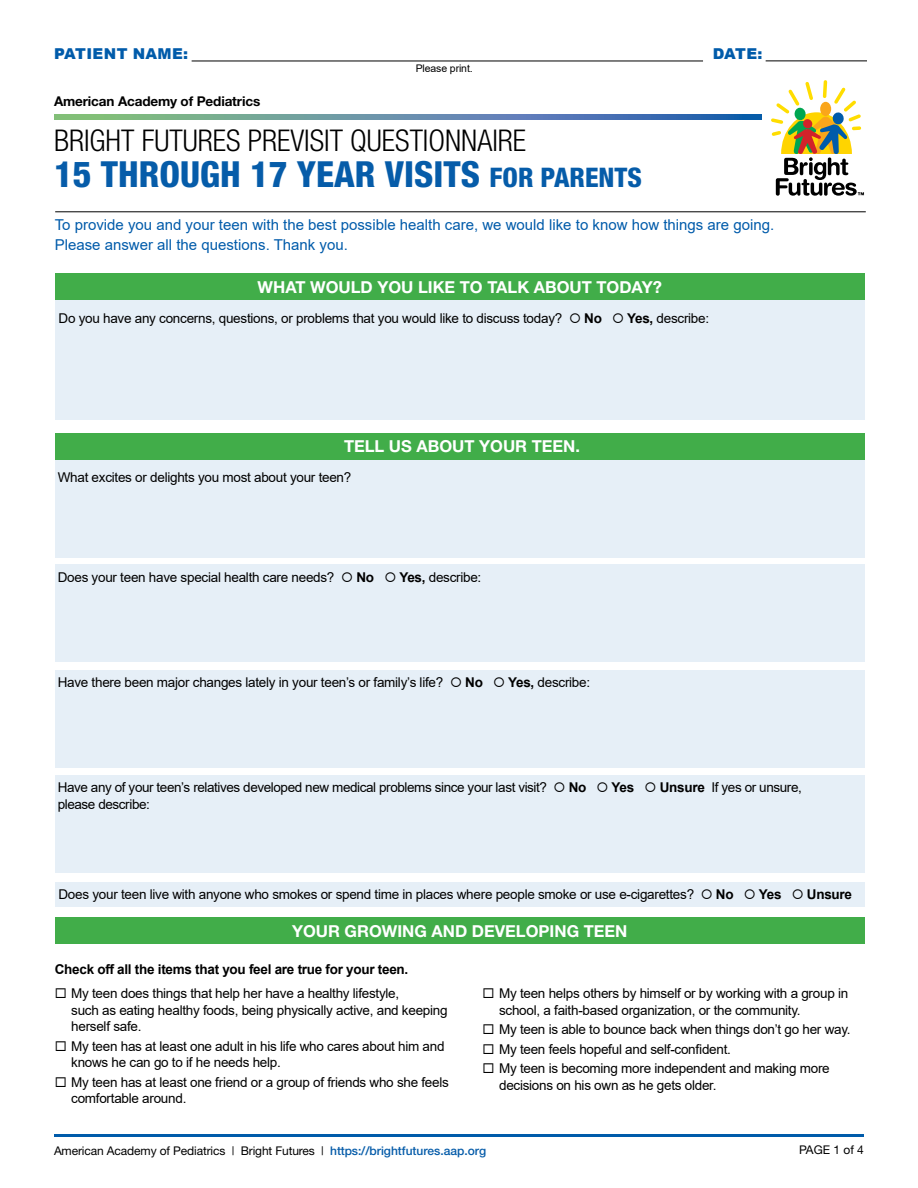
<style>
.page{position:relative;width:918px;height:1188px;background:#fff}
.page>*{position:absolute;margin:0;border:0;box-sizing:border-box;transform-origin:0 0}
.t1{font:800 condensed 36px "Helvetica Neue";color:#065ca9}
.t2{font:300 condensed 30px "Helvetica Neue";color:#000}
.t3{font:700 16.5px "Helvetica Neue LT Std";color:#fff}
.t4{font:15px/19.5px "Arial";color:#005baa}
.t5{font:900 15px "Arial";letter-spacing:.025em;color:#005baa}
.t6{font:13.5px/16.5px "Arial";letter-spacing:-.02em;color:#000}
.t7{font:700 13.5px "Arial";letter-spacing:-.02em;color:#000}
.t8{font:700 13.5px "Helvetica Neue";letter-spacing:-.01em;color:#000}
.t9{font:12px "Helvetica Neue";letter-spacing:-.01em;color:#000}
.t10{font:10.5px "Arial";letter-spacing:-.01em;color:#000}
.s1{font-size:27px}
.s2{font-weight:700}
.s3{font-weight:500;color:#065ca9}
</style>
<div class="page">
<svg style="left:771px;top:80px;width:93px;height:116px"></svg>
<svg style="left:54px;top:115px;width:707px;height:5px"></svg>
<hr style="left:54px;top:1134px;width:810px;height:3px;background:#005baa">
<hr style="left:55px;top:212px;width:811px;height:1px;background:#000">
<div style="left:55px;top:300px;width:810px;height:120px;background:#e6eff7"></div>
<div style="left:55px;top:460px;width:810px;height:97px;background:#e6eff7"></div>
<div style="left:55px;top:565px;width:810px;height:97px;background:#e6eff7"></div>
<div style="left:55px;top:775px;width:810px;height:97px;background:#e6eff7"></div>
<div style="left:55px;top:670px;width:810px;height:97px;background:#e6eff7"></div>
<div style="left:55px;top:433px;width:810px;height:27px;background:#41ad49"></div>
<div style="left:55px;top:273px;width:810px;height:27px;background:#41ad49"></div>
<div style="left:55px;top:917px;width:810px;height:27px;background:#41ad49"></div>
<hr style="left:192px;top:61px;width:511px;height:1px;background:#000">
<hr style="left:766px;top:61px;width:101px;height:1px;background:#000">
<div style="left:56px;top:882px;width:809px;height:24px;background:#e6eff7"></div>
<p class="t5" style="left:54px;top:43px;width:135px">PATIENT NAME:</p>
<p class="t5" style="left:713px;top:43px;width:51px">DATE:</p>
<p class="t10" style="left:416px;top:61px;width:59px">Please print.</p>
<p class="t8" style="left:54px;top:93px;width:208px">American Academy of Pediatrics</p>
<h2 class="t2" style="left:54px;top:124px;width:474px">BRIGHT FUTURES PREVISIT QUESTIONNAIRE</h2>
<h1 class="t1" style="left:54px;top:152px;width:590px">15 THROUGH 17 YEAR VISITS <span class="s1">FOR PARENTS</span></h1>
<p class="t4" style="left:55px;top:215px;width:721px">To provide you and your teen with the best possible health care, we would like to know how things are going.<br>Please answer all the questions. Thank you.</p>
<p class="t3" style="left:258px;top:277px;width:406px">WHAT WOULD YOU LIKE TO TALK ABOUT TODAY?</p>
<p class="t6" style="left:59px;top:310px;width:652px">Do you have any concerns, questions, or problems that you would like to discuss today? ○ <span class="s2">No</span> ○ <span class="s2">Yes,</span> describe:</p>
<p class="t3" style="left:344px;top:436px;width:237px">TELL US ABOUT YOUR TEEN.</p>
<p class="t6" style="left:58px;top:469px;width:295px">What excites or delights you most about your teen?</p>
<p class="t6" style="left:58px;top:568px;width:425px">Does your teen have special health care needs? ○ <span class="s2">No</span> ○ <span class="s2">Yes,</span> describe:</p>
<p class="t6" style="left:58px;top:674px;width:534px">Have there been major changes lately in your teen’s or family’s life? ○ <span class="s2">No</span> ○ <span class="s2">Yes,</span> describe:</p>
<p class="t6" style="left:58px;top:779px;width:746px">Have any of your teen’s relatives developed new medical problems since your last visit? ○ <span class="s2">No</span> ○ <span class="s2">Yes</span> ○ <span class="s2">Unsure</span> If yes or unsure, please describe:</p>
<p class="t6" style="left:58px;top:886px;width:795px">Does your teen live with anyone who smokes or spend time in places where people smoke or use e-cigarettes? ○ <span class="s2">No</span> ○ <span class="s2">Yes</span> ○ <span class="s2">Unsure</span></p>
<p class="t3" style="left:292px;top:921px;width:337px">YOUR GROWING AND DEVELOPING TEEN</p>
<p class="t7" style="left:55px;top:959px;width:355px">Check off all the items that you feel are true for your teen.</p>
<p class="t6" style="left:71px;top:985px;width:378px;text-indent:-16px">◻ My teen does things that help her have a healthy lifestyle,<br>such as eating healthy foods, being physically active, and keeping herself safe.</p>
<p class="t6" style="left:71px;top:1038px;width:375px;text-indent:-16px">◻ My teen has at least one adult in his life who cares about him and knows he can go to if he needs help.</p>
<p class="t6" style="left:71px;top:1074px;width:379px;text-indent:-16px">◻ My teen has at least one friend or a group of friends who she feels comfortable around.</p>
<p class="t6" style="left:499px;top:985px;width:351px;text-indent:-16px">◻ My teen helps others by himself or by working with a group in school, a faith-based organization, or the community.</p>
<p class="t6" style="left:483px;top:1021px;width:370px">◻ My teen is able to bounce back when things don’t go her way.</p>
<p class="t6" style="left:483px;top:1041px;width:250px">◻ My teen feels hopeful and self-confident.</p>
<p class="t6" style="left:499px;top:1060px;width:332px;text-indent:-16px">◻ My teen is becoming more independent and making more decisions on his own as he gets older.</p>
<p class="t9" style="left:54px;top:1143px;width:434px">American Academy of Pediatrics | Bright Futures | <span class="s3">https://brightfutures.aap.org</span></p>
<p class="t9" style="left:799px;top:1143px;width:66px">PAGE 1 of 4</p>
</div>
